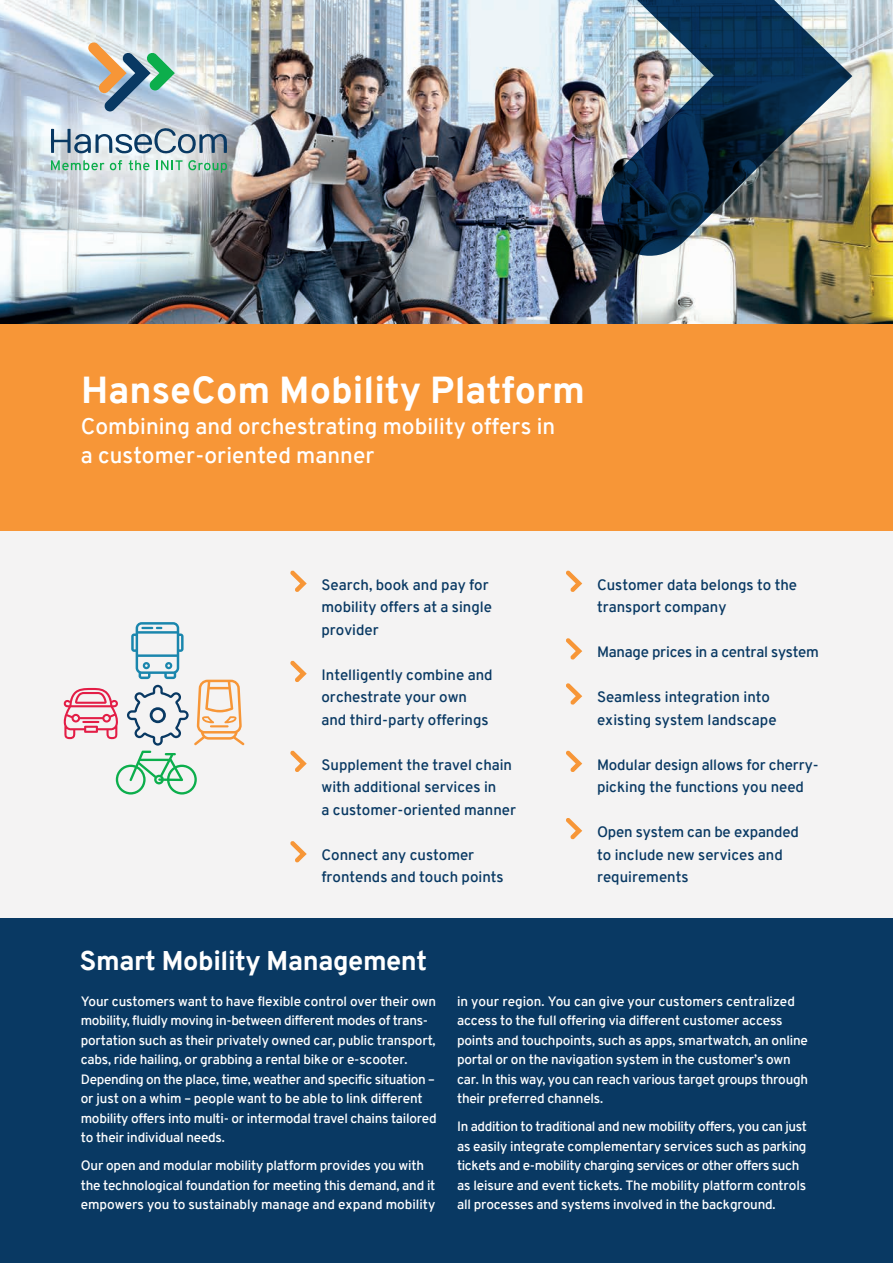
<style>
.page{position:relative;width:893px;height:1263px;background:#fff}
.page>*{position:absolute;margin:0;border:0;box-sizing:border-box;transform-origin:0 0}
.t1{font:700 37.5px "Overpass";color:#fff}
.t2{font:700 27px "Overpass";letter-spacing:-.015em;color:#fff}
.t3{font:22.5px/28.5px "Overpass";letter-spacing:.005em;color:#fff}
.t4{font:15px/22.5px "Overpass";color:#093963}
.t5{font:13.5px/19.5px "Overpass";letter-spacing:-.015em;color:#fff}
</style>
<div class="page">
<img style="left:0;top:0;width:893px;height:324px">
<div style="left:0;top:502px;width:893px;height:455px;background:#f4f3f3"></div>
<div style="left:0;top:324px;width:893px;height:206px;background:#f79637"></div>
<div style="left:0;top:919px;width:893px;height:344px;background:#093963"></div>
<img style="left:504px;top:0;width:348px;height:256px">
<svg style="left:290px;top:571px;width:17px;height:21px"></svg>
<svg style="left:566px;top:571px;width:16px;height:21px"></svg>
<svg style="left:290px;top:661px;width:17px;height:21px"></svg>
<svg style="left:290px;top:751px;width:17px;height:21px"></svg>
<svg style="left:290px;top:841px;width:17px;height:21px"></svg>
<svg style="left:566px;top:638px;width:16px;height:22px"></svg>
<svg style="left:566px;top:683px;width:16px;height:22px"></svg>
<svg style="left:566px;top:751px;width:16px;height:21px"></svg>
<svg style="left:63px;top:622px;width:181px;height:172px"></svg>
<svg style="left:566px;top:818px;width:16px;height:21px"></svg>
<svg style="left:88px;top:42px;width:87px;height:69px"></svg>
<svg style="left:51px;top:125px;width:176px;height:48px"></svg>
<h1 class="t1" style="left:81px;top:366px;width:506px">HanseCom Mobility Platform</h1>
<h3 class="t3" style="left:81px;top:412px;width:476px">Combining and orchestrating mobility offers in a customer-oriented manner</h3>
<p class="t4" style="left:321px;top:573px;width:172px">Search, book and pay for mobility offers at a single provider</p>
<p class="t4" style="left:321px;top:663px;width:173px">Intelligently combine and orchestrate your own and third-party offerings</p>
<p class="t4" style="left:321px;top:753px;width:196px">Supplement the travel chain with additional services in<br>a customer-oriented manner</p>
<p class="t4" style="left:321px;top:843px;width:184px">Connect any customer frontends and touch points</p>
<p class="t4" style="left:597px;top:573px;width:202px">Customer data belongs to the transport company</p>
<p class="t4" style="left:597px;top:641px;width:223px">Manage prices in a central system</p>
<p class="t4" style="left:597px;top:686px;width:181px">Seamless integration into existing system landscape</p>
<p class="t4" style="left:597px;top:753px;width:223px">Modular design allows for cherry&shy;picking the functions you need</p>
<p class="t4" style="left:597px;top:821px;width:204px">Open system can be expanded to include new services and requirements</p>
<h2 class="t2" style="left:80px;top:943px;width:349px">Smart Mobility Management</h2>
<p class="t5" style="left:81px;top:991px;width:357px">Your customers want to have flexible control over their own mobility, fluidly moving in-between different modes of trans&shy;portation such as their privately owned car, public transport, cabs, ride hailing, or grabbing a rental bike or e-scooter.<br>Depending on the place, time, weather and specific situation – or just on a whim – people want to be able to link different mobility offers into multi- or intermodal travel chains tailored to their individual needs.</p>
<p class="t5" style="left:81px;top:1156px;width:356px">Our open and modular mobility platform provides you with the technological foundation for meeting this demand, and it empowers you to sustainably manage and expand mobility</p>
<p class="t5" style="left:457px;top:991px;width:352px">in your region. You can give your customers centralized access to the full offering via different customer access points and touchpoints, such as apps, smartwatch, an online portal or on the navigation system in the customer’s own car. In this way, you can reach various target groups through their preferred channels.</p>
<p class="t5" style="left:457px;top:1117px;width:351px">In addition to traditional and new mobility offers, you can just as easily integrate complementary services such as parking tickets and e-mobility charging services or other offers such as leisure and event tickets. The mobility platform controls all processes and systems involved in the background.</p>
</div>
